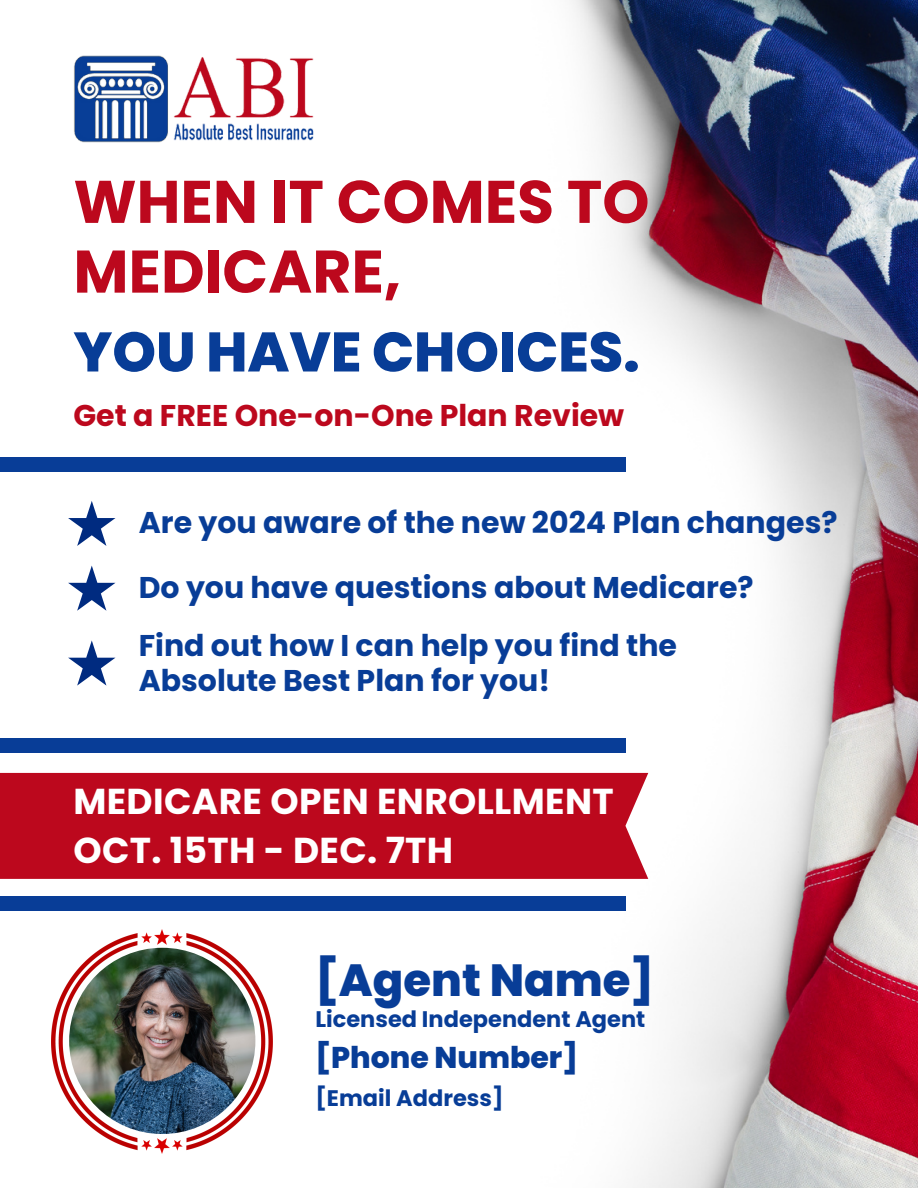
<style>
.page{position:relative;width:918px;height:1188px;background:#fff}
.page>*{position:absolute;margin:0;border:0;box-sizing:border-box;transform-origin:0 0}
.t1{font:700 60px/69.8px "Poppins";color:#bc081d}
.t2{font:800 55.5px "Poppins";color:#083d97}
.t3{font:800 45px "Poppins";color:#083d97}
.t4{font:700 36px "Poppins";letter-spacing:.01em;color:#fff}
.t5{font:700 30px/34.8px "Poppins";color:#083d97}
.t6{font:700 30px "Poppins";color:#bc081d}
.t7{font:800 30px "Poppins";color:#083d97}
.t8{font:700 22.5px "Poppins";color:#083d97}
</style>
<div class="page">
<img style="left:0;top:0;width:918px;height:1188px">
<img style="left:52px;top:929px;width:220px;height:224px">
<img style="left:73px;top:56px;width:242px;height:86px">
<div style="left:0;top:773px;width:648px;height:106px;background:#bc081d"></div>
<svg style="left:68px;top:640px;width:47px;height:46px"></svg>
<svg style="left:68px;top:566px;width:47px;height:45px"></svg>
<svg style="left:68px;top:501px;width:47px;height:45px"></svg>
<div style="left:0;top:897px;width:625px;height:14px;background:#083d97"></div>
<div style="left:0;top:738px;width:625px;height:15px;background:#083d97"></div>
<div style="left:0;top:457px;width:625px;height:15px;background:#083d97"></div>
<p class="t1" style="left:73px;top:167px;width:578px">WHEN IT COMES TO<br>MEDICARE,</p>
<p class="t2" style="left:73px;top:313px;width:568px">YOU HAVE CHOICES.</p>
<p class="t6" style="left:73px;top:394px;width:552px">Get a FREE One-on-One Plan Review</p>
<p class="t5" style="left:139px;top:505px;width:700px">Are you aware of the new 2024 Plan changes?</p>
<p class="t5" style="left:139px;top:570px;width:616px">Do you have questions about Medicare?</p>
<p class="t5" style="left:139px;top:628px;width:540px">Find out how I can help you find the<br>Absolute Best Plan for you!</p>
<p class="t4" style="left:73px;top:776px;width:542px">MEDICARE OPEN ENROLLMENT</p>
<p class="t4" style="left:73px;top:825px;width:381px">OCT. 15TH - DEC. 7TH</p>
<p class="t3" style="left:315px;top:948px;width:340px">[Agent Name]</p>
<p class="t7" style="left:315px;top:1037px;width:264px">[Phone Number]</p>
<p class="t8" style="left:315px;top:1082px;width:190px">[Email Address]</p>
<p class="t8" style="left:315px;top:1003px;width:331px">Licensed Independent Agent</p>
</div>
